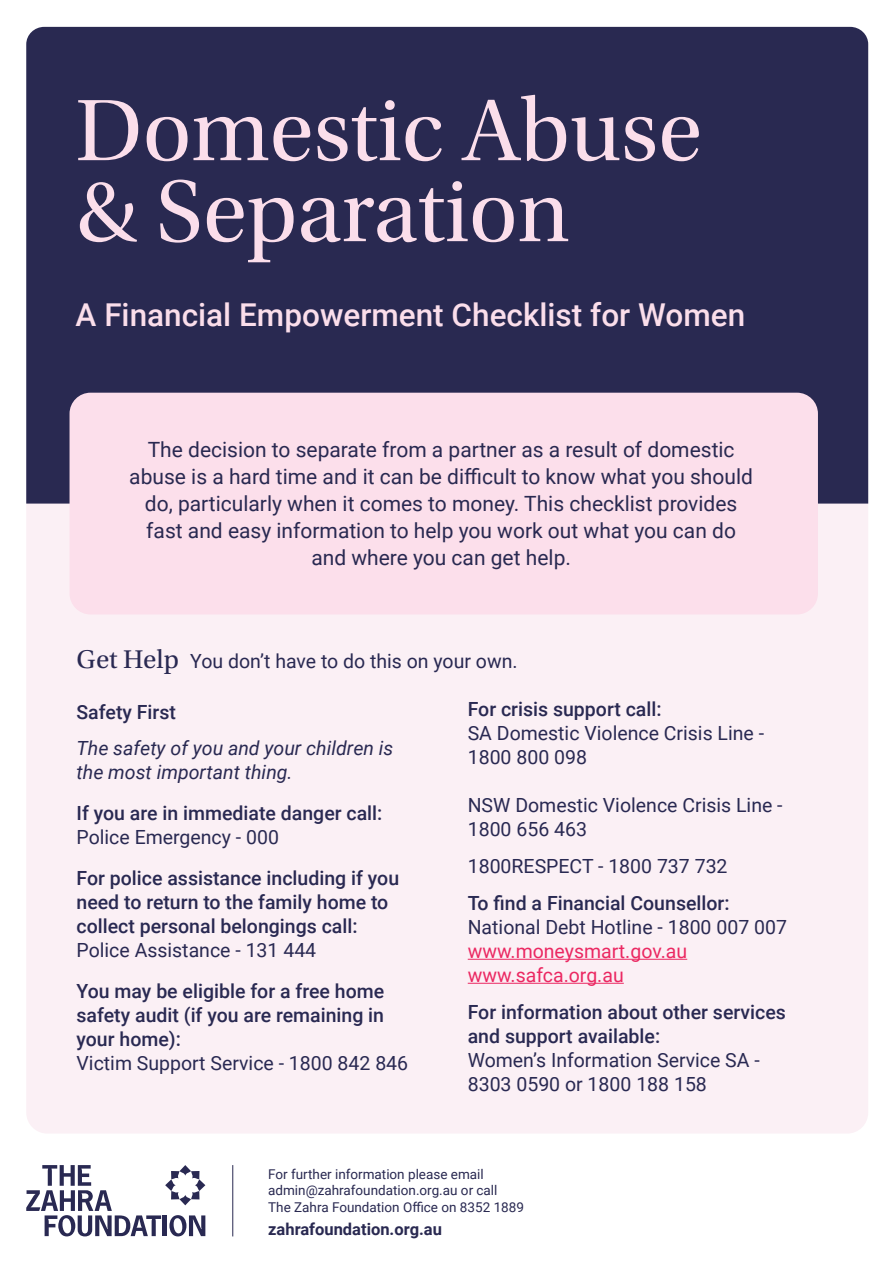
<style>
.page{position:relative;width:893px;height:1263px;background:#fff}
.page>*{position:absolute;margin:0;border:0;box-sizing:border-box;transform-origin:0 0}
.t1{font:91.5px/81px "Utopia Std Subh";color:#fbdeeb}
.t2{font:500 31.5px "Roboto";color:#fbdeeb}
.t3{font:21px/27px "Roboto";color:#292951;text-align:center}
.t4{font:500 19.5px/24px "Roboto";color:#292952}
.t5{font:19.5px/24px "Roboto";color:#292952}
.t6{font:italic 19.5px/24px "Roboto";color:#292952}
.t7{font:19.5px/24px "Roboto";color:#eb2862}
.t8{font:700 16.5px "Roboto";color:#292951}
.t9{font:13.5px/16.2px "Roboto";color:#292951}
.s1{font-family:"Utopia Std";font-size:27px}
</style>
<div class="page">
<div style="left:26px;top:441px;width:842px;height:692px;background:#fbf0f5;border-radius:21px"></div>
<div style="left:26px;top:27px;width:842px;height:477px;background:#292951"></div>
<div style="left:70px;top:393px;width:748px;height:221px;background:#fcdfeb;border-radius:21px"></div>
<hr style="left:468px;top:959px;width:219px;height:1px;background:#eb2862">
<hr style="left:468px;top:983px;width:156px;height:1px;background:#eb2862">
<hr style="left:232px;top:1165px;width:1px;height:71px;background:#292951">
<svg style="left:26px;top:1165px;width:179px;height:71px"></svg>
<h1 class="t1" style="left:76px;top:91px;width:628px">Domestic Abuse &amp; Separation</h1>
<h2 class="t2" style="left:76px;top:292px;width:671px">A Financial Empowerment Checklist for Women</h2>
<p class="t3" style="left:129px;top:436px;width:625px">The decision to separate from a partner as a result of domestic abuse is a hard time and it can be difficult to know what you should do, particularly when it comes to money. This checklist provides fast and easy information to help you work out what you can do and where you can get help.</p>
<p class="t5" style="left:77px;top:648px;width:442px"><span class="s1">Get Help</span> You don’t have to do this on your own.</p>
<p class="t4" style="left:77px;top:699px;width:101px">Safety First</p>
<p class="t6" style="left:77px;top:736px;width:318px">The safety of you and your children is the most important thing.</p>
<p class="t4" style="left:77px;top:801px;width:307px">If you are in immediate danger call:</p>
<p class="t5" style="left:77px;top:825px;width:204px">Police Emergency - 000</p>
<p class="t4" style="left:77px;top:866px;width:324px">For police assistance including if you need to return to the family home to collect personal belongings call:</p>
<p class="t5" style="left:77px;top:938px;width:241px">Police Assistance - 131 444</p>
<p class="t4" style="left:77px;top:979px;width:309px;text-align:justify">You may be eligible for a free home safety audit (if you are remaining in your home):</p>
<p class="t5" style="left:77px;top:1051px;width:333px">Victim Support Service - 1800 842 846</p>
<p class="t4" style="left:468px;top:697px;width:195px">For crisis support call:</p>
<p class="t5" style="left:468px;top:721px;width:298px">SA Domestic Violence Crisis Line -<br>1800 800 098</p>
<p class="t5" style="left:468px;top:793px;width:316px">NSW Domestic Violence Crisis Line -<br>1800 656 463</p>
<p class="t5" style="left:468px;top:853px;width:261px">1800RESPECT - 1800 737 732</p>
<p class="t4" style="left:468px;top:890px;width:263px">To find a Financial Counsellor:</p>
<p class="t5" style="left:468px;top:914px;width:321px">National Debt Hotline - 1800 007 007</p>
<p class="t7" style="left:468px;top:938px;width:221px">www.moneysmart.gov.au www.safca.org.au</p>
<p class="t4" style="left:468px;top:999px;width:320px">For information about other services and support available:</p>
<p class="t5" style="left:468px;top:1047px;width:294px">Women’s Information Service SA -<br>8303 0590 or 1800 188 158</p>
<p class="t9" style="left:268px;top:1166px;width:257px">For further information please email admin@zahrafoundation.org.au or call<br>The Zahra Foundation Office on 8352 1889</p>
<p class="t8" style="left:268px;top:1217px;width:175px">zahrafoundation.org.au</p>
</div>
